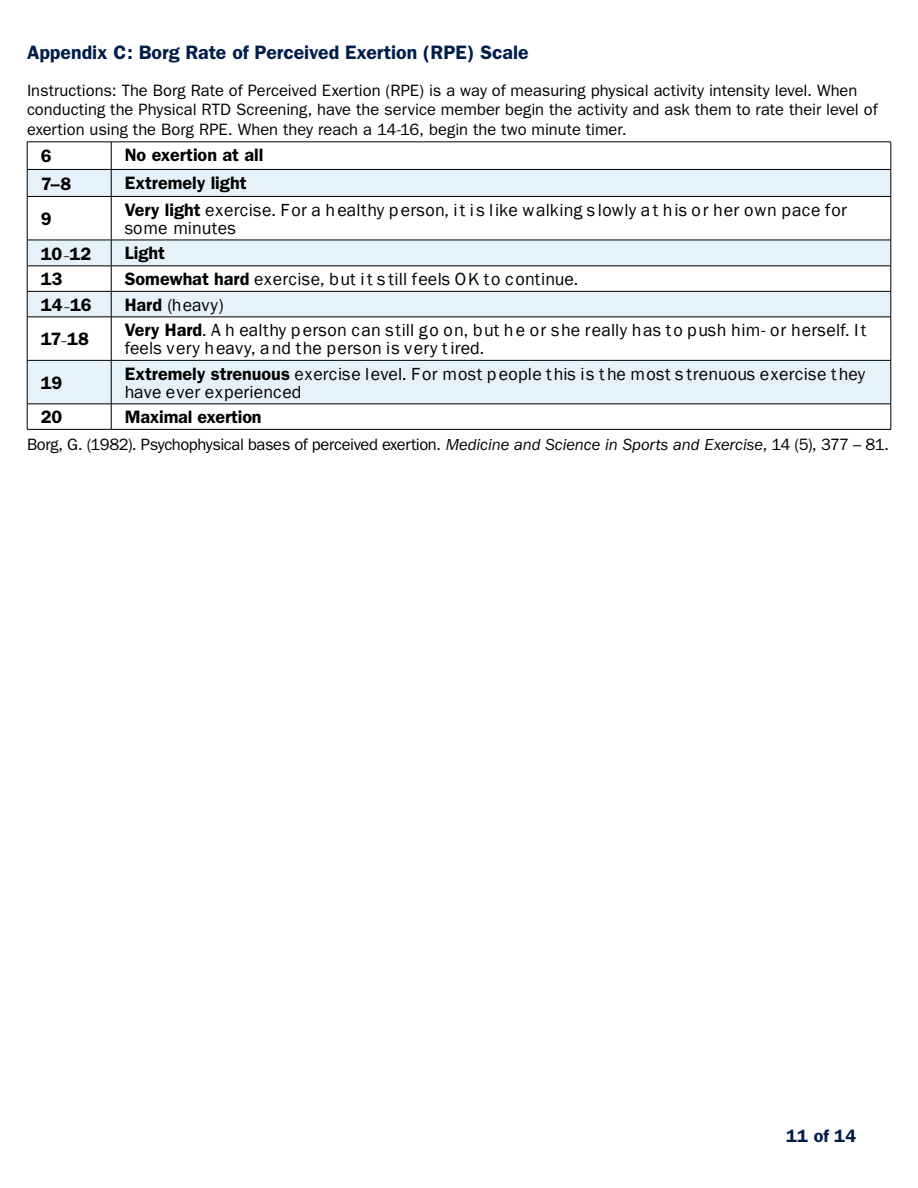
<style>
.page{position:relative;width:918px;height:1188px;background:#fff}
.page>*{position:absolute;margin:0;border:0;box-sizing:border-box;transform-origin:0 0}
.t1{font:600 19.5px "Franklin Gothic";color:#001d4a}
.t2{font:18px/18px "Franklin Gothic";letter-spacing:.015em;color:#000}
.t3{font:600 18px "Franklin Gothic";letter-spacing:-.005em;color:#000}
.t4{font:600 18px "Franklin Gothic";color:#001d4a}
.t5{font:16.5px/19.5px "ITC Franklin Gothic Std";color:#000}
.t6{font:16.5px "ITC Franklin Gothic Std";letter-spacing:-.025em;color:#000}
.s1{font-weight:600}
.s2{font-weight:400;font-size:13.2px}
.s3{font-style:italic}
</style>
<div class="page">
<svg style="left:28px;top:143px;width:863px;height:286px"></svg>
<svg style="left:28px;top:170px;width:863px;height:234px;fill:#e6f2f9"></svg>
<hr style="left:27px;top:142px;width:84px;height:1px;background:#000">
<hr style="left:111px;top:142px;width:780px;height:1px;background:#000">
<hr style="left:27px;top:169px;width:84px;height:1px;background:#000">
<svg style="left:27px;top:142px;width:1px;height:54px"></svg>
<hr style="left:111px;top:169px;width:780px;height:1px;background:#000">
<svg style="left:111px;top:142px;width:1px;height:54px"></svg>
<svg style="left:891px;top:142px;width:1px;height:54px"></svg>
<hr style="left:27px;top:196px;width:84px;height:1px;background:#000">
<hr style="left:27px;top:197px;width:1px;height:43px;background:#000">
<hr style="left:111px;top:196px;width:780px;height:1px;background:#000">
<hr style="left:111px;top:197px;width:1px;height:43px;background:#000">
<hr style="left:891px;top:197px;width:1px;height:43px;background:#000">
<hr style="left:27px;top:240px;width:84px;height:1px;background:#000">
<hr style="left:111px;top:240px;width:780px;height:1px;background:#000">
<hr style="left:27px;top:266px;width:84px;height:1px;background:#000">
<hr style="left:111px;top:266px;width:780px;height:1px;background:#000">
<hr style="left:27px;top:291px;width:84px;height:1px;background:#000">
<svg style="left:27px;top:240px;width:1px;height:77px"></svg>
<hr style="left:111px;top:291px;width:780px;height:1px;background:#000">
<svg style="left:111px;top:240px;width:1px;height:77px"></svg>
<svg style="left:891px;top:240px;width:1px;height:77px"></svg>
<hr style="left:27px;top:317px;width:84px;height:1px;background:#000">
<hr style="left:27px;top:317px;width:1px;height:43px;background:#000">
<hr style="left:111px;top:317px;width:780px;height:1px;background:#000">
<hr style="left:111px;top:317px;width:1px;height:43px;background:#000">
<hr style="left:891px;top:317px;width:1px;height:43px;background:#000">
<hr style="left:27px;top:360px;width:84px;height:1px;background:#000">
<hr style="left:27px;top:361px;width:1px;height:43px;background:#000">
<hr style="left:111px;top:360px;width:780px;height:1px;background:#000">
<hr style="left:111px;top:361px;width:1px;height:43px;background:#000">
<hr style="left:891px;top:361px;width:1px;height:43px;background:#000">
<hr style="left:27px;top:404px;width:84px;height:1px;background:#000">
<svg style="left:27px;top:404px;width:1px;height:25px"></svg>
<hr style="left:111px;top:404px;width:780px;height:1px;background:#000">
<svg style="left:111px;top:404px;width:1px;height:25px"></svg>
<svg style="left:891px;top:404px;width:1px;height:25px"></svg>
<hr style="left:27px;top:429px;width:84px;height:1px;background:#000">
<hr style="left:111px;top:429px;width:780px;height:1px;background:#000">
<p class="t1" style="left:27px;top:41px;width:503px">Appendix C: Borg Rate of Perceived Exertion (RPE) Scale</p>
<p class="t5" style="left:27px;top:80px;width:852px">Instructions: The Borg Rate of Perceived Exertion (RPE) is a way of measuring physical activity intensity level. When conducting the Physical RTD Screening, have the service member begin the activity and ask them to rate their level of exertion using the Borg RPE. When they reach a 14-16, begin the two minute timer.</p>
<p class="t3" style="left:41px;top:146px;width:12px">6</p>
<p class="t3" style="left:125px;top:145px;width:140px">No exertion at all</p>
<p class="t3" style="left:41px;top:173px;width:32px">7–8</p>
<p class="t3" style="left:125px;top:172px;width:123px">Extremely light</p>
<p class="t3" style="left:41px;top:208px;width:12px">9</p>
<p class="t2" style="left:125px;top:201px;width:724px"><span class="s1">Very light</span> exercise. For a healthy p erson, it i s like walking s lowly a t his or her own pace for some minutes</p>
<p class="t3" style="left:41px;top:243px;width:52px">10<span class="s2">–</span>12</p>
<p class="t3" style="left:125px;top:243px;width:42px">Light</p>
<p class="t3" style="left:41px;top:269px;width:23px">13</p>
<p class="t2" style="left:125px;top:271px;width:455px"><span class="s1">Somewhat hard</span> exercise, but i t s till feels OK to continue.</p>
<p class="t3" style="left:41px;top:294px;width:53px">14<span class="s2">–</span>16</p>
<p class="t2" style="left:125px;top:296px;width:100px"><span class="s1">Hard</span> (heavy)</p>
<p class="t3" style="left:41px;top:329px;width:50px">17<span class="s2">–</span>18</p>
<p class="t2" style="left:125px;top:322px;width:743px"><span class="s1">Very Hard</span>. A h ealthy p erson can still go on, but he or she really has to push him- or herself. I t feels very heavy, and the person is very t ired.</p>
<p class="t3" style="left:41px;top:372px;width:23px">19</p>
<p class="t2" style="left:125px;top:365px;width:742px"><span class="s1">Extremely strenuous</span> exercise level. For most p eople this is t he most s trenuous exercise they have ever experienced</p>
<p class="t3" style="left:41px;top:407px;width:23px">20</p>
<p class="t3" style="left:125px;top:407px;width:138px">Maximal exertion</p>
<p class="t6" style="left:27px;top:435px;width:864px">Borg, G. (1982). Psychophysical bases of perceived exertion. <span class="s3">Medicine and Science in Sports and Exercise</span>, 14 (5), 377 – 81.</p>
<p class="t4" style="left:786px;top:1125px;width:72px">11 of 14</p>
</div>
